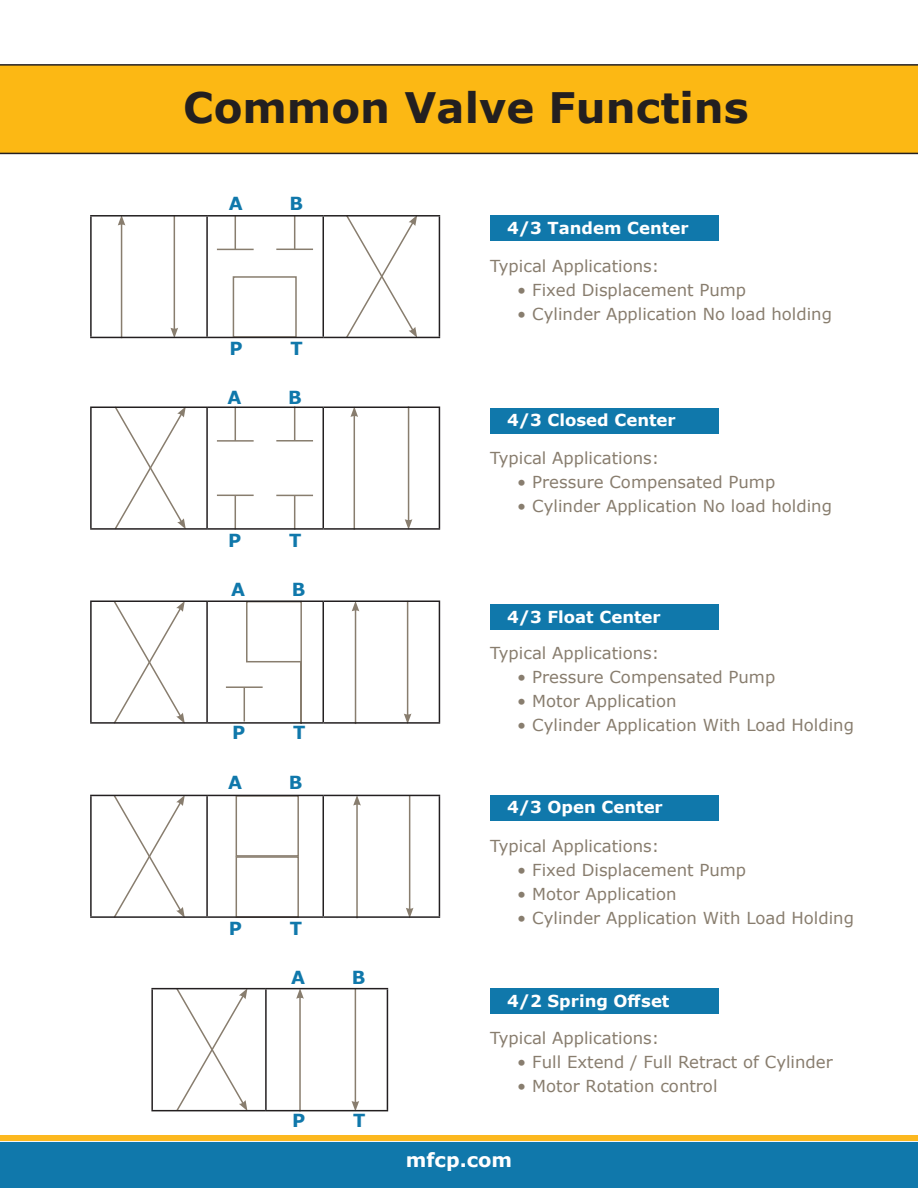
<style>
.page{position:relative;width:918px;height:1188px;background:#fff}
.page>*{position:absolute;margin:0;border:0;box-sizing:border-box;transform-origin:0 0}
.t1{font:700 42px "Verdana";color:#231f20}
.t2{font:700 19.5px "Verdana";color:#fff}
.t3{font:700 18px "Verdana";color:#1078ab}
.t4{font:16.5px "Verdana";color:#887d6e}
.t5{font:700 16.5px "Verdana";color:#fff}
</style>
<div class="page">
<div style="left:490px;top:215px;width:229px;height:26px;background:#1078ab"></div>
<div style="left:490px;top:408px;width:229px;height:26px;background:#1078ab"></div>
<div style="left:490px;top:604px;width:229px;height:26px;background:#1078ab"></div>
<div style="left:490px;top:795px;width:229px;height:26px;background:#1078ab"></div>
<div style="left:490px;top:988px;width:229px;height:26px;background:#1078ab"></div>
<svg style="left:175px;top:987px;width:72px;height:125px"></svg>
<hr style="left:355px;top:988px;width:1px;height:115px;background:#887d6e">
<svg style="left:352px;top:1101px;width:7px;height:9px"></svg>
<hr style="left:299px;top:996px;width:2px;height:115px;background:#887d6e">
<svg style="left:296px;top:989px;width:8px;height:10px"></svg>
<hr style="left:151px;top:988px;width:115px;height:1px;background:#231f20">
<hr style="left:151px;top:989px;width:2px;height:121px;background:#231f20">
<hr style="left:266px;top:988px;width:122px;height:1px;background:#231f20">
<hr style="left:265px;top:989px;width:2px;height:121px;background:#231f20">
<hr style="left:387px;top:989px;width:1px;height:121px;background:#231f20">
<hr style="left:151px;top:1110px;width:115px;height:1px;background:#231f20">
<hr style="left:266px;top:1110px;width:122px;height:1px;background:#231f20">
<svg style="left:112px;top:794px;width:73px;height:122px"></svg>
<hr style="left:409px;top:795px;width:1px;height:115px;background:#887d6e">
<svg style="left:406px;top:908px;width:7px;height:8px"></svg>
<hr style="left:356px;top:803px;width:2px;height:115px;background:#887d6e">
<svg style="left:353px;top:796px;width:8px;height:10px"></svg>
<div style="left:236px;top:856px;width:63px;height:62px;border:2px solid #887d6e"></div>
<div style="left:236px;top:795px;width:63px;height:62px;border:2px solid #887d6e"></div>
<hr style="left:90px;top:795px;width:117px;height:1px;background:#231f20">
<hr style="left:90px;top:796px;width:2px;height:120px;background:#231f20">
<hr style="left:207px;top:795px;width:116px;height:1px;background:#231f20">
<hr style="left:206px;top:796px;width:2px;height:120px;background:#231f20">
<hr style="left:323px;top:795px;width:117px;height:1px;background:#231f20">
<hr style="left:323px;top:796px;width:1px;height:120px;background:#231f20">
<hr style="left:439px;top:796px;width:1px;height:120px;background:#231f20">
<hr style="left:90px;top:916px;width:117px;height:2px;background:#231f20">
<hr style="left:207px;top:916px;width:116px;height:2px;background:#231f20">
<hr style="left:323px;top:916px;width:117px;height:2px;background:#231f20">
<svg style="left:114px;top:602px;width:71px;height:120px"></svg>
<hr style="left:407px;top:601px;width:1px;height:115px;background:#887d6e">
<svg style="left:404px;top:714px;width:7px;height:8px"></svg>
<hr style="left:355px;top:609px;width:1px;height:115px;background:#887d6e">
<svg style="left:352px;top:602px;width:7px;height:9px"></svg>
<hr style="left:244px;top:687px;width:1px;height:34px;background:#887d6e">
<hr style="left:226px;top:686px;width:37px;height:2px;background:#887d6e">
<svg style="left:245px;top:602px;width:57px;height:120px"></svg>
<hr style="left:90px;top:600px;width:117px;height:2px;background:#231f20">
<hr style="left:90px;top:602px;width:2px;height:120px;background:#231f20">
<hr style="left:207px;top:600px;width:116px;height:2px;background:#231f20">
<hr style="left:206px;top:602px;width:2px;height:120px;background:#231f20">
<hr style="left:323px;top:600px;width:117px;height:2px;background:#231f20">
<hr style="left:323px;top:602px;width:1px;height:120px;background:#231f20">
<hr style="left:439px;top:602px;width:1px;height:120px;background:#231f20">
<hr style="left:90px;top:722px;width:117px;height:2px;background:#231f20">
<hr style="left:207px;top:722px;width:116px;height:2px;background:#231f20">
<hr style="left:323px;top:722px;width:117px;height:2px;background:#231f20">
<svg style="left:113px;top:406px;width:73px;height:122px"></svg>
<hr style="left:408px;top:407px;width:1px;height:114px;background:#887d6e">
<svg style="left:405px;top:519px;width:7px;height:9px"></svg>
<hr style="left:354px;top:415px;width:1px;height:115px;background:#887d6e">
<svg style="left:350px;top:408px;width:8px;height:9px"></svg>
<hr style="left:235px;top:407px;width:1px;height:34px;background:#887d6e">
<hr style="left:217px;top:440px;width:37px;height:2px;background:#887d6e">
<hr style="left:294px;top:407px;width:1px;height:34px;background:#887d6e">
<hr style="left:276px;top:440px;width:37px;height:2px;background:#887d6e">
<hr style="left:235px;top:495px;width:1px;height:35px;background:#887d6e">
<hr style="left:217px;top:495px;width:37px;height:1px;background:#887d6e">
<hr style="left:294px;top:495px;width:1px;height:35px;background:#887d6e">
<hr style="left:276px;top:495px;width:37px;height:1px;background:#887d6e">
<hr style="left:90px;top:407px;width:117px;height:1px;background:#231f20">
<hr style="left:90px;top:408px;width:2px;height:120px;background:#231f20">
<hr style="left:207px;top:407px;width:116px;height:1px;background:#231f20">
<hr style="left:206px;top:408px;width:2px;height:120px;background:#231f20">
<hr style="left:323px;top:407px;width:117px;height:1px;background:#231f20">
<hr style="left:323px;top:408px;width:1px;height:120px;background:#231f20">
<hr style="left:439px;top:408px;width:1px;height:120px;background:#231f20">
<hr style="left:90px;top:528px;width:117px;height:2px;background:#231f20">
<hr style="left:207px;top:528px;width:116px;height:2px;background:#231f20">
<hr style="left:323px;top:528px;width:117px;height:2px;background:#231f20">
<svg style="left:345px;top:217px;width:72px;height:122px"></svg>
<hr style="left:174px;top:215px;width:1px;height:115px;background:#887d6e">
<svg style="left:171px;top:328px;width:7px;height:9px"></svg>
<hr style="left:121px;top:223px;width:1px;height:115px;background:#887d6e">
<svg style="left:118px;top:217px;width:7px;height:9px"></svg>
<hr style="left:235px;top:215px;width:1px;height:34px;background:#887d6e">
<hr style="left:217px;top:249px;width:37px;height:1px;background:#887d6e">
<hr style="left:294px;top:215px;width:1px;height:34px;background:#887d6e">
<hr style="left:276px;top:249px;width:37px;height:1px;background:#887d6e">
<div style="left:233px;top:276px;width:64px;height:62px;border:2px solid #887d6e"></div>
<hr style="left:90px;top:215px;width:117px;height:2px;background:#231f20">
<hr style="left:90px;top:217px;width:2px;height:120px;background:#231f20">
<hr style="left:207px;top:215px;width:116px;height:2px;background:#231f20">
<hr style="left:206px;top:217px;width:2px;height:120px;background:#231f20">
<hr style="left:323px;top:215px;width:117px;height:2px;background:#231f20">
<hr style="left:323px;top:217px;width:1px;height:120px;background:#231f20">
<hr style="left:439px;top:217px;width:1px;height:120px;background:#231f20">
<hr style="left:90px;top:337px;width:117px;height:1px;background:#231f20">
<hr style="left:207px;top:337px;width:116px;height:1px;background:#231f20">
<hr style="left:323px;top:337px;width:117px;height:1px;background:#231f20">
<div style="left:0;top:64px;width:918px;height:90px;background:#fcb814"></div>
<div style="left:0;top:1136px;width:918px;height:5px;background:#fcb81f"></div>
<div style="left:0;top:1142px;width:918px;height:46px;background:#1078ab"></div>
<h1 class="t1" style="left:183px;top:78px;width:567px">Common Valve Functins</h1>
<p class="t3" style="left:229px;top:191px;width:15px">A</p>
<p class="t3" style="left:289px;top:191px;width:15px">B</p>
<p class="t5" style="left:507px;top:216px;width:183px">4/3 Tandem Center</p>
<p class="t4" style="left:490px;top:254px;width:170px">Typical Applications:</p>
<p class="t4" style="left:517px;top:278px;width:230px">• Fixed Displacement Pump</p>
<p class="t4" style="left:517px;top:302px;width:316px">• Cylinder Application No load holding</p>
<p class="t3" style="left:230px;top:335px;width:15px">P</p>
<p class="t3" style="left:291px;top:335px;width:14px">T</p>
<p class="t3" style="left:227px;top:384px;width:15px">A</p>
<p class="t3" style="left:288px;top:384px;width:15px">B</p>
<p class="t5" style="left:507px;top:408px;width:170px">4/3 Closed Center</p>
<p class="t4" style="left:490px;top:447px;width:170px">Typical Applications:</p>
<p class="t4" style="left:517px;top:471px;width:259px">• Pressure Compensated Pump</p>
<p class="t4" style="left:517px;top:495px;width:316px">• Cylinder Application No load holding</p>
<p class="t3" style="left:228px;top:527px;width:15px">P</p>
<p class="t3" style="left:289px;top:527px;width:14px">T</p>
<p class="t3" style="left:231px;top:577px;width:15px">A</p>
<p class="t3" style="left:292px;top:577px;width:15px">B</p>
<p class="t5" style="left:507px;top:605px;width:155px">4/3 Float Center</p>
<p class="t3" style="left:232px;top:720px;width:15px">P</p>
<p class="t3" style="left:293px;top:720px;width:14px">T</p>
<p class="t4" style="left:490px;top:642px;width:170px">Typical Applications:</p>
<p class="t4" style="left:517px;top:666px;width:259px">• Pressure Compensated Pump</p>
<p class="t4" style="left:517px;top:690px;width:161px">• Motor Application</p>
<p class="t4" style="left:517px;top:714px;width:338px">• Cylinder Application With Load Holding</p>
<p class="t3" style="left:228px;top:770px;width:15px">A</p>
<p class="t3" style="left:289px;top:770px;width:15px">B</p>
<p class="t5" style="left:507px;top:795px;width:157px">4/3 Open Center</p>
<p class="t3" style="left:229px;top:916px;width:15px">P</p>
<p class="t3" style="left:290px;top:916px;width:14px">T</p>
<p class="t4" style="left:490px;top:834px;width:170px">Typical Applications:</p>
<p class="t4" style="left:517px;top:858px;width:230px">• Fixed Displacement Pump</p>
<p class="t4" style="left:517px;top:882px;width:161px">• Motor Application</p>
<p class="t4" style="left:517px;top:906px;width:338px">• Cylinder Application With Load Holding</p>
<p class="t3" style="left:291px;top:965px;width:15px">A</p>
<p class="t3" style="left:352px;top:965px;width:15px">B</p>
<p class="t5" style="left:507px;top:989px;width:164px">4/2 Spring Offset</p>
<p class="t4" style="left:490px;top:1027px;width:170px">Typical Applications:</p>
<p class="t4" style="left:517px;top:1051px;width:317px">• Full Extend / Full Retract of Cylinder</p>
<p class="t4" style="left:517px;top:1075px;width:202px">• Motor Rotation control</p>
<p class="t3" style="left:292px;top:1107px;width:15px">P</p>
<p class="t3" style="left:353px;top:1107px;width:14px">T</p>
<p class="t2" style="left:406px;top:1146px;width:108px">mfcp.com</p>
</div>
